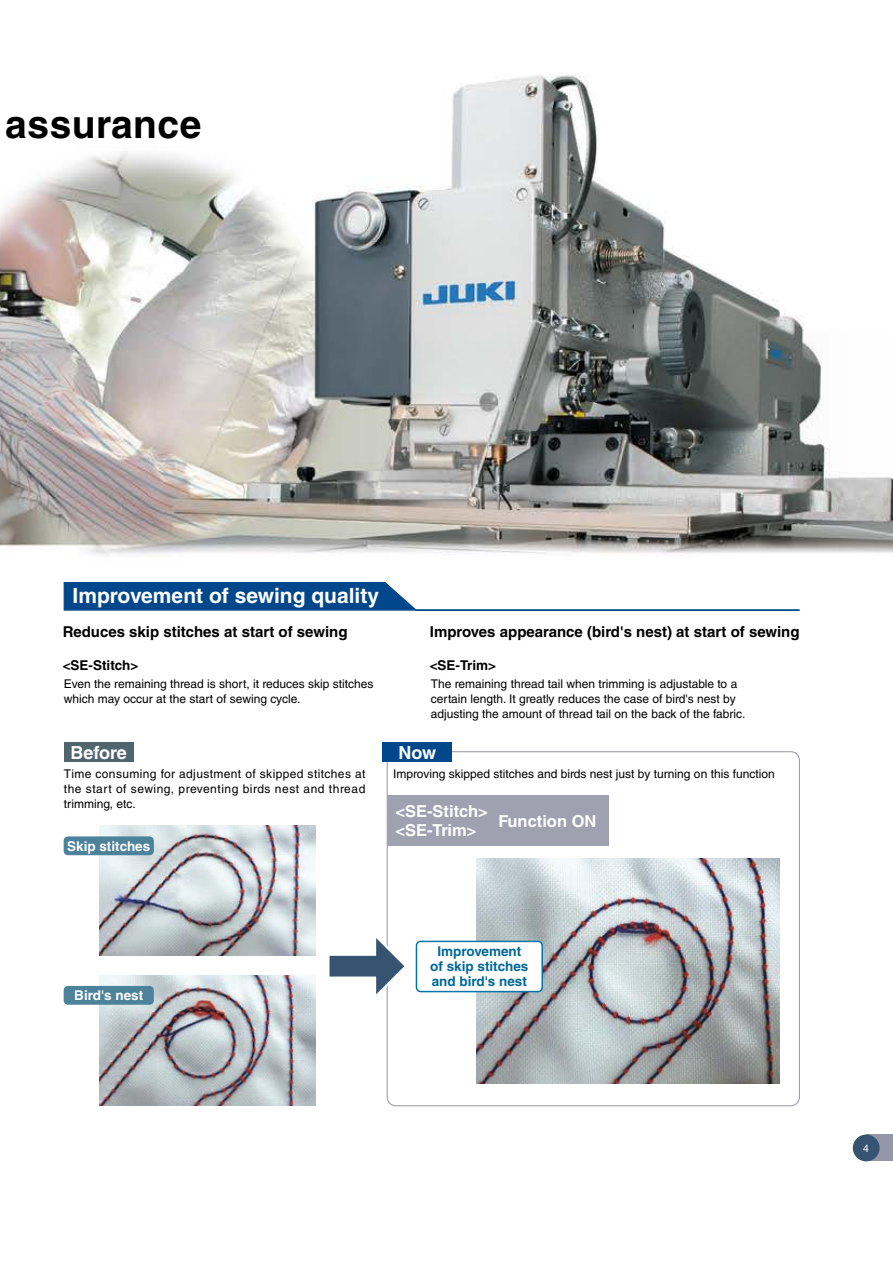
<style>
.page{position:relative;width:893px;height:1263px;background:#fff}
.page>*{position:absolute;margin:0;border:0;box-sizing:border-box;transform-origin:0 0}
.t1{font:700 39px "Helvetica LT Std";letter-spacing:.015em;color:#000}
.t2{font:700 21px "Helvetica LT Std";color:#fff}
.t3{font:700 18px "Helvetica LT Std";color:#fff}
.t4{font:700 16.5px/19.5px "Helvetica LT Std";color:#fff}
.t5{font:700 15px "Helvetica LT Std";color:#000}
.t6{font:700 13.5px/15px "Helvetica LT Std";color:#006896;text-align:center}
.t7{font:700 13.5px "Helvetica LT Std";color:#fff}
.t8{font:700 13.5px "Helvetica LT Std";color:#000}
.t9{font:12px/15px "Helvetica LT Std";color:#000}
.t10{font:10.5px "Helvetica LT Std";color:#fff}
</style>
<div class="page">
<img style="left:0;top:75px;width:893px;height:1087px">
<svg style="left:63px;top:582px;width:737px;height:29px"></svg>
<img style="left:99px;top:826px;width:216px;height:130px">
<svg style="left:325px;top:927px;width:86px;height:78px"></svg>
<img style="left:476px;top:858px;width:304px;height:225px">
<img style="left:99px;top:975px;width:216px;height:130px">
<div style="left:387px;top:795px;width:221px;height:51px;background:#9fa0b0"></div>
<div style="left:383px;top:742px;width:69px;height:20px;background:#00478b"></div>
<div style="left:64px;top:742px;width:69px;height:20px;background:#51656f"></div>
<div style="left:64px;top:836px;width:90px;height:19px;background:#4c829a;border-radius:4px"></div>
<div style="left:64px;top:986px;width:90px;height:19px;background:#4c829a;border-radius:4px"></div>
<div style="left:416px;top:941px;width:126px;height:50px;background:#fff;border-radius:4px"></div>
<div style="left:416px;top:941px;width:127px;height:51px;border:2px solid #0075a9;border-radius:4px"></div>
<div style="left:866px;top:1134px;width:27px;height:27px;background:#9597a9"></div>
<div style="left:853px;top:1134px;width:27px;height:27px;background:#375372;border-radius:50%"></div>
<h1 class="t1" style="left:5px;top:100px;width:198px">assurance</h1>
<h2 class="t2" style="left:73px;top:583px;width:308px">Improvement of sewing quality</h2>
<p class="t5" style="left:63px;top:623px;width:286px">Reduces skip stitches at start of sewing</p>
<p class="t8" style="left:63px;top:657px;width:77px">&lt;SE-Stitch&gt;</p>
<p class="t9" style="left:64px;top:676px;width:311px">Even the remaining thread is short, it reduces skip stitches which may occur at the start of sewing cycle.</p>
<p class="t5" style="left:430px;top:623px;width:371px">Improves appearance (bird's nest) at start of sewing</p>
<p class="t8" style="left:430px;top:657px;width:68px">&lt;SE-Trim&gt;</p>
<p class="t9" style="left:431px;top:676px;width:316px">The remaining thread tail when trimming is adjustable to a certain length. It greatly reduces the case of bird's nest by adjusting the amount of thread tail on the back of the fabric.</p>
<h3 class="t3" style="left:71px;top:741px;width:58px">Before</h3>
<h3 class="t3" style="left:398px;top:741px;width:39px">Now</h3>
<p class="t9" style="left:64px;top:766px;width:303px;text-align:justify">Time consuming for adjustment of skipped stitches at the start of sewing, preventing birds nest and thread trimming, etc.</p>
<p class="t9" style="left:393px;top:766px;width:383px">Improving skipped stitches and birds nest just by turning on this function</p>
<h3 class="t4" style="left:395px;top:801px;width:94px">&lt;SE-Stitch&gt; &lt;SE-Trim&gt;</h3>
<h3 class="t4" style="left:498px;top:811px;width:100px">Function ON</h3>
<p class="t7" style="left:67px;top:838px;width:85px">Skip stitches</p>
<p class="t7" style="left:74px;top:987px;width:70px">Bird's nest</p>
<p class="t6" style="left:430px;top:943px;width:100px">Improvement of skip stitches and bird's nest</p>
<p class="t10" style="left:863px;top:1142px;width:7px">4</p>
</div>
